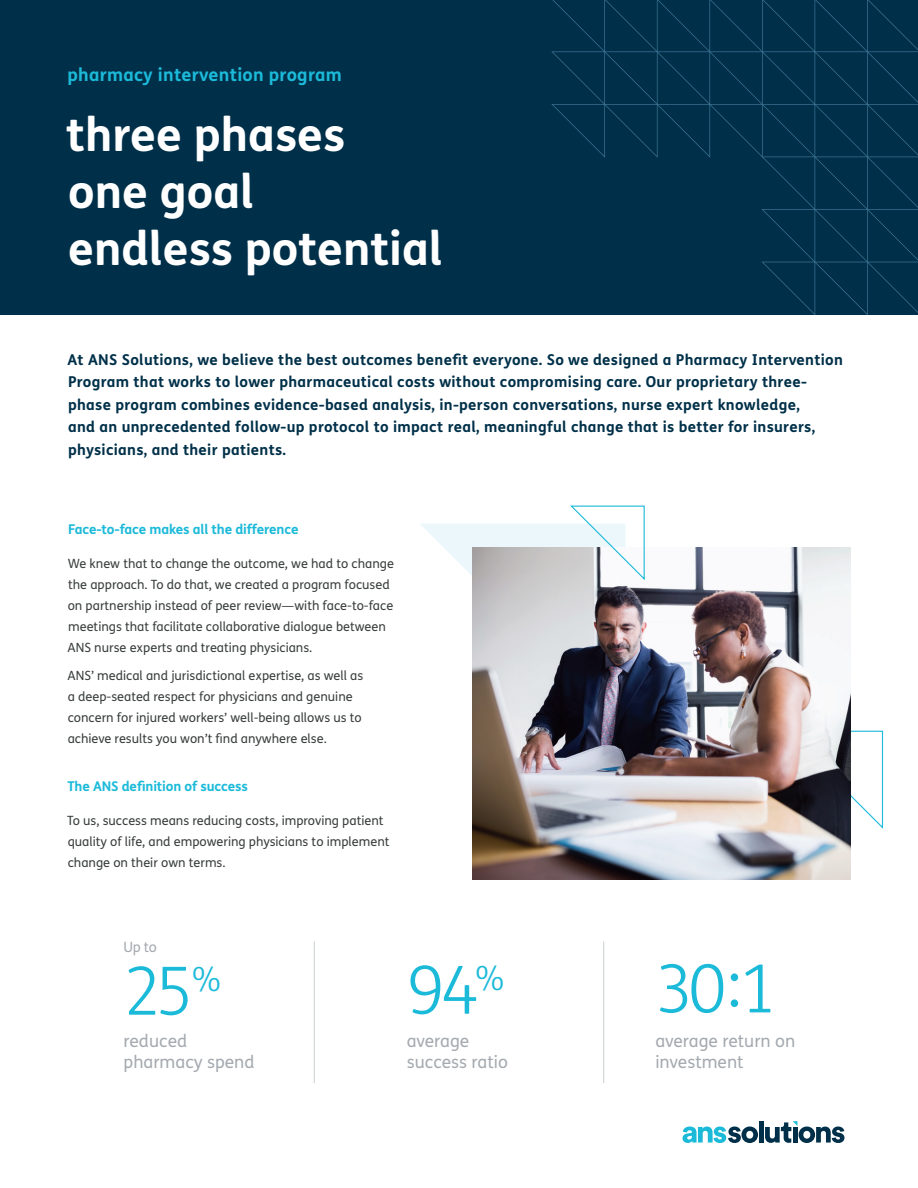
<style>
.page{position:relative;width:918px;height:1188px;background:#fff}
.page>*{position:absolute;margin:0;border:0;box-sizing:border-box;transform-origin:0 0}
.t1{font:300 66.45px "FS Me";color:#1cbad9}
.t2{font:700 46.5px/57px "FS Me";color:#fff}
.t3{font:700 18px "FS Me";letter-spacing:.015em;color:#1cbad9}
.t4{font:17.4px/20.9px "FS Me";color:#a5aab0}
.t5{font:700 15px/22.5px "FS Me";letter-spacing:.02em;color:#003049}
.t6{font:14.25px "FS Me";color:#a5aab0}
.t7{font:700 13.5px "FS Me";letter-spacing:-.01em;color:#1cbad9}
.t8{font:12.75px/21px "FS Me";color:#393e3c}
</style>
<div class="page">
<svg style="left:850px;top:730px;width:34px;height:100px"></svg>
<img style="left:472px;top:548px;width:378px;height:331px">
<svg style="left:421px;top:505px;width:224px;height:224px"></svg>
<div style="left:759px;top:1121px;width:5px;height:22px;background:#003049"></div>
<svg style="left:682px;top:1127px;width:76px;height:16px"></svg>
<svg style="left:765px;top:1121px;width:80px;height:22px"></svg>
<hr style="left:314px;top:941px;width:1px;height:142px;background:#d1d4d6">
<hr style="left:603px;top:941px;width:1px;height:142px;background:#d1d4d6">
<div style="left:0;top:0;width:918px;height:315px;background:#003049"></div>
<svg style="left:551px;top:0;width:367px;height:315px"></svg>
<p class="t3" style="left:68px;top:61px;width:276px">pharmacy intervention program</p>
<p class="t2" style="left:66px;top:104px;width:378px">three phases<br>one goal<br>endless potential</p>
<p class="t5" style="left:67px;top:347px;width:777px">At ANS Solutions, we believe the best outcomes benefit everyone. So we designed a Pharmacy Intervention Program that works to lower pharmaceutical costs without compromising care. Our proprietary three&shy;phase program combines evidence-based analysis, in-person conversations, nurse expert knowledge,<br>and an unprecedented follow-up protocol to impact real, meaningful change that is better for insurers, physicians, and their patients.</p>
<p class="t7" style="left:68px;top:518px;width:232px">Face-to-face makes all the difference</p>
<p class="t8" style="left:68px;top:553px;width:328px">We knew that to change the outcome, we had to change the approach. To do that, we created a program focused on partnership instead of peer review—with face-to-face meetings that facilitate collaborative dialogue between ANS nurse experts and treating physicians.</p>
<p class="t8" style="left:68px;top:665px;width:297px">ANS’ medical and jurisdictional expertise, as well as a deep-seated respect for physicians and genuine concern for injured workers’ well-being allows us to achieve results you won’t find anywhere else.</p>
<p class="t7" style="left:67px;top:776px;width:182px">The ANS definition of success</p>
<p class="t8" style="left:67px;top:810px;width:324px">To us, success means reducing costs, improving patient quality of life, and empowering physicians to implement change on their own terms.</p>
<p class="t6" style="left:124px;top:937px;width:35px">Up to</p>
<p class="t1" style="left:124px;top:946px;width:99px">25<sup>%</sup></p>
<p class="t4" style="left:124px;top:1030px;width:133px">reduced pharmacy spend</p>
<p class="t1" style="left:407px;top:945px;width:99px">94<sup>%</sup></p>
<p class="t4" style="left:407px;top:1030px;width:103px">average success ratio</p>
<p class="t1" style="left:655px;top:944px;width:124px">30:1</p>
<p class="t4" style="left:655px;top:1030px;width:141px">average return on investment</p>
</div>
